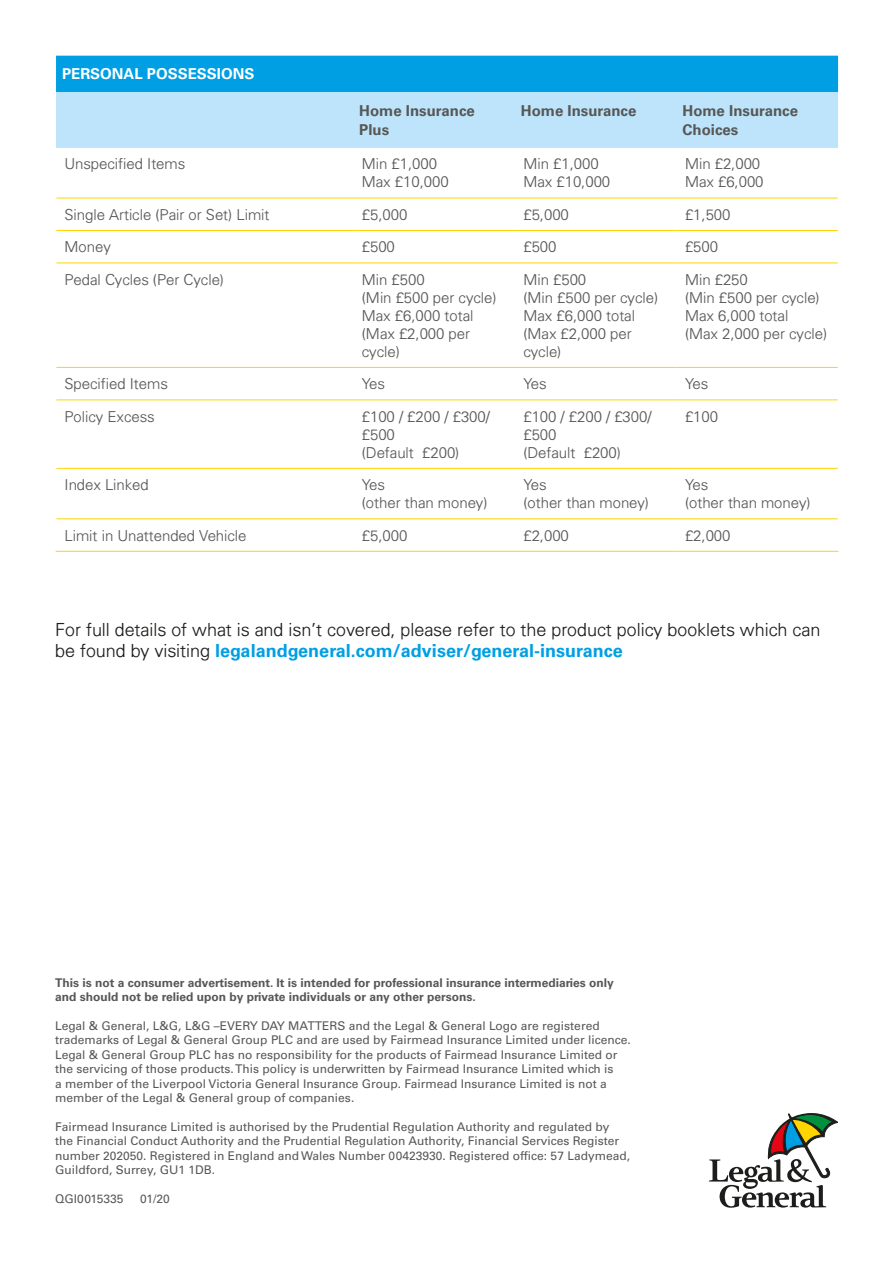
<style>
.page{position:relative;width:893px;height:1263px;background:#fff}
.page>*{position:absolute;margin:0;border:0;box-sizing:border-box;transform-origin:0 0}
.t1{font:300 18px/21.6px "Univers";color:#1d1d1b}
.Table_Body_Copy{font:300 15px/18px "Univers";color:#575756}
.Legal{font:700 15px/19.5px "Univers LT Std";color:#575756}
.Legal-2{font:700 15px "Univers LT Std";color:#fff}
.Legal-3{font:12px/14.4px "Univers LT Std";color:#575756}
.Legal-4{font:700 12px/14.4px "Univers LT Std";color:#575756}
.s1{font-family:"Univers LT Std";font-weight:700;color:#009fe3}
</style>
<div class="page">
<svg style="left:56px;top:56px;width:782px;height:92px;background:#73c9f1"></svg>
<hr style="left:56px;top:198px;width:297px;height:1px;background:#ffd500">
<hr style="left:353px;top:198px;width:162px;height:1px;background:#ffd500">
<hr style="left:515px;top:198px;width:161px;height:1px;background:#ffd500">
<hr style="left:676px;top:198px;width:162px;height:1px;background:#ffd500">
<hr style="left:56px;top:230px;width:297px;height:1px;background:#ffd500">
<hr style="left:353px;top:230px;width:162px;height:1px;background:#ffd500">
<hr style="left:515px;top:230px;width:161px;height:1px;background:#ffd500">
<hr style="left:676px;top:230px;width:162px;height:1px;background:#ffd500">
<hr style="left:56px;top:263px;width:297px;height:1px;background:#ffd500">
<hr style="left:353px;top:263px;width:162px;height:1px;background:#ffd500">
<hr style="left:515px;top:263px;width:161px;height:1px;background:#ffd500">
<hr style="left:676px;top:263px;width:162px;height:1px;background:#ffd500">
<hr style="left:56px;top:367px;width:297px;height:1px;background:#ffd500">
<hr style="left:353px;top:367px;width:162px;height:1px;background:#ffd500">
<hr style="left:515px;top:367px;width:161px;height:1px;background:#ffd500">
<hr style="left:676px;top:367px;width:162px;height:1px;background:#ffd500">
<hr style="left:56px;top:399px;width:297px;height:1px;background:#ffd500">
<hr style="left:353px;top:399px;width:162px;height:1px;background:#ffd500">
<hr style="left:515px;top:399px;width:161px;height:1px;background:#ffd500">
<hr style="left:676px;top:399px;width:162px;height:1px;background:#ffd500">
<hr style="left:56px;top:468px;width:297px;height:1px;background:#ffd500">
<hr style="left:353px;top:468px;width:162px;height:1px;background:#ffd500">
<hr style="left:515px;top:468px;width:161px;height:1px;background:#ffd500">
<hr style="left:676px;top:468px;width:162px;height:1px;background:#ffd500">
<hr style="left:56px;top:518px;width:297px;height:1px;background:#ffd500">
<hr style="left:353px;top:518px;width:162px;height:1px;background:#ffd500">
<hr style="left:515px;top:518px;width:161px;height:1px;background:#ffd500">
<hr style="left:676px;top:518px;width:162px;height:1px;background:#ffd500">
<hr style="left:56px;top:551px;width:297px;height:1px;background:#ffd500">
<hr style="left:353px;top:551px;width:162px;height:1px;background:#ffd500">
<hr style="left:515px;top:551px;width:161px;height:1px;background:#ffd500">
<hr style="left:676px;top:551px;width:162px;height:1px;background:#ffd500">
<svg style="left:709px;top:1113px;width:129px;height:95px"></svg>
<p class="Legal-2" style="left:62px;top:65px;width:194px">PERSONAL POSSESSIONS</p>
<p class="Legal" style="left:359px;top:101px;width:117px">Home Insurance<br>Plus</p>
<p class="Legal" style="left:521px;top:101px;width:117px">Home Insurance</p>
<p class="Legal" style="left:682px;top:101px;width:117px">Home Insurance<br>Choices</p>
<p class="Table_Body_Copy" style="left:65px;top:155px;width:122px">Unspecified Items</p>
<p class="Table_Body_Copy" style="left:362px;top:155px;width:88px">Min £1,000<br>Max £10,000</p>
<p class="Table_Body_Copy" style="left:523px;top:155px;width:88px">Min £1,000<br>Max £10,000</p>
<p class="Table_Body_Copy" style="left:685px;top:155px;width:77px">Min £2,000</p>
<p class="Table_Body_Copy" style="left:685px;top:173px;width:80px">Max £6,000</p>
<p class="Table_Body_Copy" style="left:65px;top:205px;width:207px">Single Article (Pair or Set) Limit</p>
<p class="Table_Body_Copy" style="left:362px;top:205px;width:47px">£5,000</p>
<p class="Table_Body_Copy" style="left:523px;top:205px;width:47px">£5,000</p>
<p class="Table_Body_Copy" style="left:685px;top:205px;width:47px">£1,500</p>
<p class="Table_Body_Copy" style="left:65px;top:238px;width:48px">Money</p>
<p class="Table_Body_Copy" style="left:362px;top:238px;width:35px">£500</p>
<p class="Table_Body_Copy" style="left:523px;top:238px;width:35px">£500</p>
<p class="Table_Body_Copy" style="left:685px;top:238px;width:35px">£500</p>
<p class="Table_Body_Copy" style="left:65px;top:270px;width:161px">Pedal Cycles (Per Cycle)</p>
<p class="Table_Body_Copy" style="left:362px;top:270px;width:64px">Min £500</p>
<p class="Table_Body_Copy" style="left:362px;top:288px;width:136px">(Min £500 per cycle)</p>
<p class="Table_Body_Copy" style="left:362px;top:306px;width:113px">Max £6,000 total (Max £2,000 per cycle)</p>
<p class="Table_Body_Copy" style="left:523px;top:270px;width:64px">Min £500</p>
<p class="Table_Body_Copy" style="left:523px;top:288px;width:136px">(Min £500 per cycle)</p>
<p class="Table_Body_Copy" style="left:523px;top:306px;width:113px">Max £6,000 total (Max £2,000 per cycle)</p>
<p class="Table_Body_Copy" style="left:685px;top:270px;width:144px">Min £250<br>(Min £500 per cycle)<br>Max 6,000 total<br>(Max 2,000 per cycle)</p>
<p class="Table_Body_Copy" style="left:65px;top:375px;width:105px">Specified Items</p>
<p class="Table_Body_Copy" style="left:362px;top:375px;width:25px">Yes</p>
<p class="Table_Body_Copy" style="left:523px;top:375px;width:25px">Yes</p>
<p class="Table_Body_Copy" style="left:685px;top:375px;width:25px">Yes</p>
<p class="Table_Body_Copy" style="left:65px;top:407px;width:92px">Policy Excess</p>
<p class="Table_Body_Copy" style="left:362px;top:407px;width:130px">£100 / £200 / £300/ £500</p>
<p class="Table_Body_Copy" style="left:362px;top:443px;width:99px">(Default £200)</p>
<p class="Table_Body_Copy" style="left:523px;top:407px;width:130px">£100 / £200 / £300/ £500</p>
<p class="Table_Body_Copy" style="left:523px;top:443px;width:99px">(Default £200)</p>
<p class="Table_Body_Copy" style="left:685px;top:407px;width:35px">£100</p>
<p class="Table_Body_Copy" style="left:65px;top:475px;width:86px">Index Linked</p>
<p class="Table_Body_Copy" style="left:362px;top:475px;width:127px">Yes<br>(other than money)</p>
<p class="Table_Body_Copy" style="left:523px;top:475px;width:127px">Yes<br>(other than money)</p>
<p class="Table_Body_Copy" style="left:685px;top:475px;width:127px">Yes<br>(other than money)</p>
<p class="Table_Body_Copy" style="left:65px;top:526px;width:183px">Limit in Unattended Vehicle</p>
<p class="Table_Body_Copy" style="left:362px;top:526px;width:47px">£5,000</p>
<p class="Table_Body_Copy" style="left:523px;top:526px;width:47px">£2,000</p>
<p class="Table_Body_Copy" style="left:685px;top:526px;width:47px">£2,000</p>
<p class="t1" style="left:55px;top:618px;width:766px">For full details of what is and isn’t covered, please refer to the product policy booklets which can be found by visiting <span class="s1">legalandgeneral.com/adviser/general-insurance</span></p>
<p class="Legal-4" style="left:55px;top:975px;width:560px">This is not a consumer advertisement. It is intended for professional insurance intermediaries only and should not be relied upon by private individuals or any other persons.</p>
<p class="Legal-3" style="left:55px;top:1018px;width:577px">Legal &amp; General, L&amp;G, L&amp;G –EVERY DAY MATTERS and the Legal &amp; General Logo are registered trademarks of Legal &amp; General Group PLC and are used by Fairmead Insurance Limited under licence.<br>Legal &amp; General Group PLC has no responsibility for the products of Fairmead Insurance Limited or the servicing of those products. This policy is underwritten by Fairmead Insurance Limited which is<br>a member of the Liverpool Victoria General Insurance Group. Fairmead Insurance Limited is not a member of the Legal &amp; General group of companies.</p>
<p class="Legal-3" style="left:55px;top:1119px;width:576px">Fairmead Insurance Limited is authorised by the Prudential Regulation Authority and regulated by the Financial Conduct Authority and the Prudential Regulation Authority, Financial Services Register number 202050. Registered in England and Wales Number 00423930. Registered office: 57 Ladymead, Guildford, Surrey, GU1 1DB.</p>
<p class="Legal-3" style="left:55px;top:1191px;width:70px">QGI0015335</p>
<p class="Legal-3" style="left:140px;top:1191px;width:31px">01/20</p>
</div>
